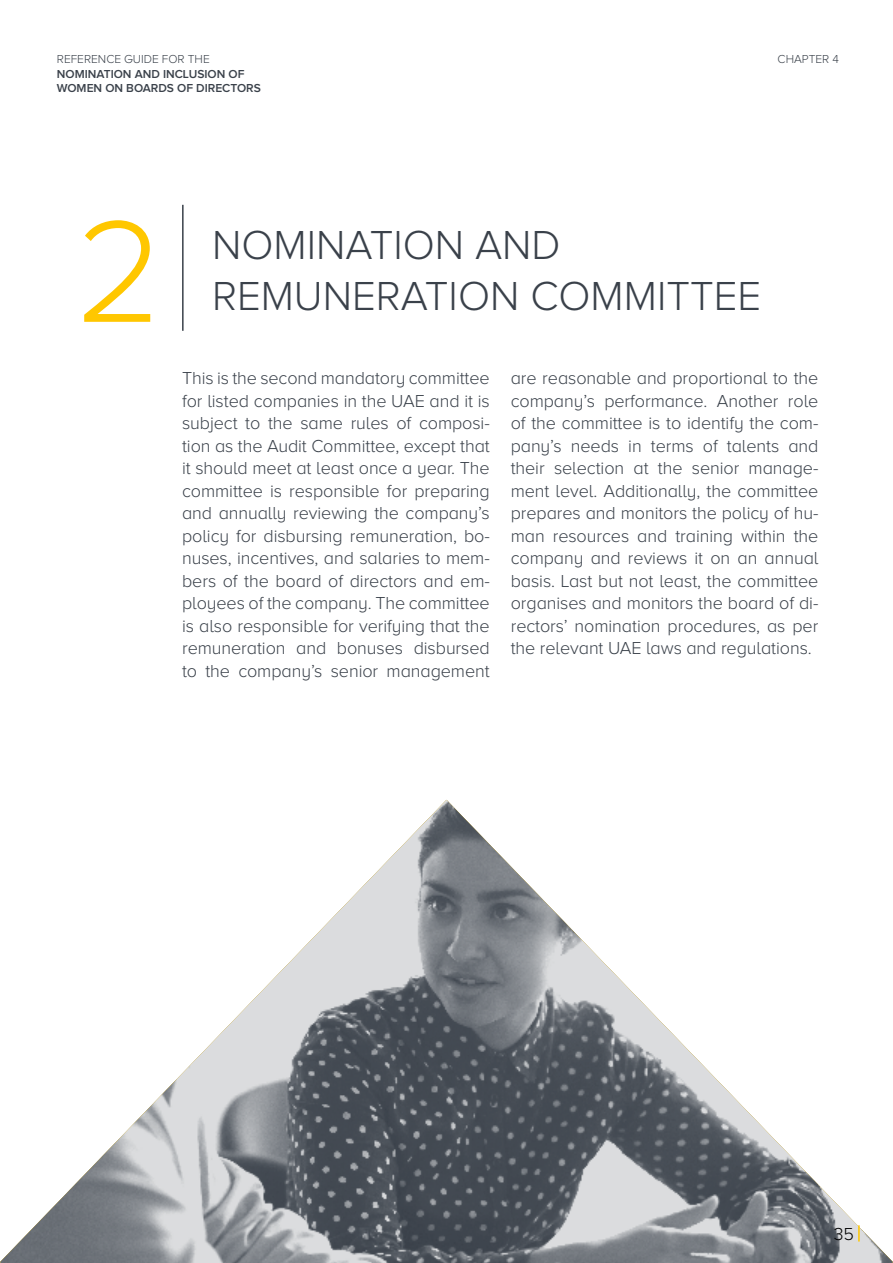
<style>
.page{position:relative;width:893px;height:1263px;background:#fff}
.page>*{position:absolute;margin:0;border:0;box-sizing:border-box;transform-origin:0 0}
.t1{font:300 150px "Proxima Nova A";color:#ffc700}
.t2{font:300 42px "Proxima Nova A";color:#3a414a}
.t3{font:300 18px/22.5px "Proxima Nova A";letter-spacing:-.005em;color:#3a414a;text-align:justify}
.t4{font:300 18px "Proxima Nova A";color:#000}
.t5{font:600 12px/14.4px "Proxima Nova A";color:#3a414a}
.t6{font:300 12px "Proxima Nova A";color:#3a414a}
</style>
<div class="page">
<hr style="left:182px;top:205px;width:2px;height:126px;background:#3a414a">
<img style="left:0;top:800px;width:893px;height:463px">
<svg style="left:858px;top:1225px;width:2px;height:16px"></svg>
<p class="t6" style="left:57px;top:53px;width:154px">REFERENCE GUIDE FOR THE</p>
<p class="t5" style="left:57px;top:66px;width:206px">NOMINATION AND INCLUSION OF<br>WOMEN ON BOARDS OF DIRECTORS</p>
<p class="t6" style="left:778px;top:53px;width:63px">CHAPTER 4</p>
<h1 class="t1" style="left:76px;top:189px;width:89px">2</h1>
<h2 class="t2" style="left:212px;top:222px;width:350px">NOMINATION AND</h2>
<h2 class="t2" style="left:212px;top:272px;width:551px">REMUNERATION COMMITTEE</h2>
<p class="t3" style="left:182px;top:367px;width:309px">This is the second mandatory committee for listed companies in the UAE and it is subject to the same rules of composi&shy;tion as the Audit Committee, except that it should meet at least once a year. The committee is responsible for preparing and annually reviewing the company’s policy for disbursing remuneration, bo&shy;nuses, incentives, and salaries to mem&shy;bers of the board of directors and em&shy;ployees of the company. The committee is also responsible for verifying that the remuneration and bonuses disbursed to the company’s senior management</p>
<p class="t3" style="left:511px;top:367px;width:309px">are reasonable and proportional to the company’s performance. Another role of the committee is to identify the com&shy;pany’s needs in terms of talents and their selection at the senior manage&shy;ment level. Additionally, the committee prepares and monitors the policy of hu&shy;man resources and training within the company and reviews it on an annual basis. Last but not least, the committee organises and monitors the board of di&shy;rectors’ nomination procedures, as per the relevant UAE laws and regulations.</p>
<p class="t4" style="left:834px;top:1223px;width:22px">35</p>
</div>
